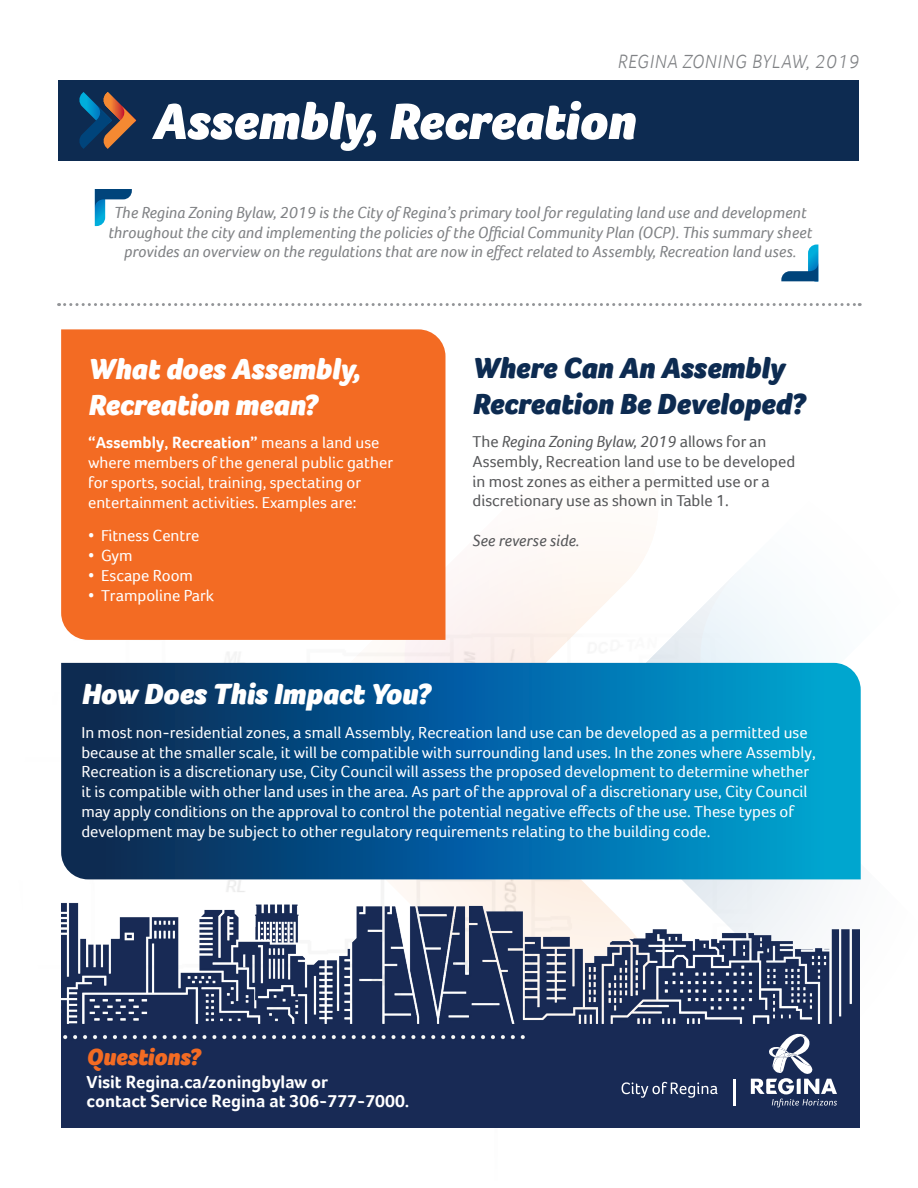
<style>
.page{position:relative;width:918px;height:1188px;background:#fff}
.page>*{position:absolute;margin:0;border:0;box-sizing:border-box;transform-origin:0 0}
.t1{font:italic 900 52.5px "Foco";color:#fff}
.t2{font:italic 900 30px/36px "Foco";color:#fff}
.t3{font:italic 900 30px/36px "Foco";color:#0d2b51}
.t4{font:italic 900 24px "Foco";color:#f36b23}
.t5{font:italic 300 19.5px "Foco";letter-spacing:.04em;color:#808285}
.t6{font:700 18px/19.5px "Foco";color:#fff}
.t7{font:16.5px/19.8px "Foco";color:#fff}
.t8{font:italic 16.5px/19.8px "Foco";color:#808285;text-align:center}
.t9{font:16.5px/19.8px "Foco";color:#57585a}
.t10{font:italic 16.5px "Foco";color:#57585a}
.s1{font-weight:700}
.s2{font-style:italic}
</style>
<div class="page">
<svg style="left:670px;top:576px;width:191px;height:526px;fill:#f4f9fc"></svg>
<svg style="left:445px;top:405px;width:200px;height:159px"></svg>
<svg style="left:260px;top:564px;width:410px;height:330px;fill:#fdf6f3"></svg>
<img style="left:61px;top:894px;width:798px;height:233px">
<svg style="left:751px;top:1034px;width:86px;height:73px"></svg>
<svg style="left:622px;top:1082px;width:96px;height:16px;background:#4a587a"></svg>
<hr style="left:733px;top:1079px;width:3px;height:26px;background:#fff">
<div style="left:61px;top:329px;width:384px;height:311px;background:#f36b23"></div>
<svg style="left:95px;top:189px;width:37px;height:38px"></svg>
<svg style="left:781px;top:244px;width:37px;height:38px"></svg>
<div style="left:59px;top:80px;width:800px;height:81px;background:#0d2b51"></div>
<svg style="left:59px;top:303px;width:801px;height:3px"></svg>
<svg style="left:79px;top:92px;width:57px;height:57px"></svg>
<svg style="left:61px;top:663px;width:800px;height:216px;background:#036298"></svg>
<p class="t5" style="left:618px;top:50px;width:243px">REGINA ZONING BYLAW, 2019</p>
<h1 class="t1" style="left:152px;top:91px;width:485px">Assembly, Recreation</h1>
<p class="t8" style="left:108px;top:202px;width:705px">The Regina Zoning Bylaw, 2019 is the City of Regina’s primary tool for regulating land use and development throughout the city and implementing the policies of the Official Community Plan (OCP). This summary sheet provides an overview on the regulations that are now in effect related to Assembly, Recreation land uses.</p>
<h2 class="t2" style="left:88px;top:351px;width:274px">What does Assembly,<br>Recreation mean?</h2>
<p class="t7" style="left:88px;top:433px;width:306px"><span class="s1">“Assembly, Recreation”</span> means a land use where members of the general public gather for sports, social, training, spectating or entertainment activities. Examples are:</p>
<p class="t7" style="left:88px;top:526px;width:113px">• Fitness Centre</p>
<p class="t7" style="left:88px;top:545px;width:46px">• Gym</p>
<p class="t7" style="left:88px;top:565px;width:106px">• Escape Room</p>
<p class="t7" style="left:88px;top:585px;width:127px">• Trampoline Park</p>
<h2 class="t3" style="left:472px;top:350px;width:334px">Where Can An Assembly<br>Recreation Be Developed?</h2>
<p class="t9" style="left:472px;top:431px;width:324px">The <span class="s2">Regina Zoning Bylaw, 2019</span> allows for an Assembly, Recreation land use to be developed in most zones as either a permitted use or a discretionary use as shown in Table 1.</p>
<p class="t10" style="left:472px;top:531px;width:109px">See reverse side.</p>
<h2 class="t2" style="left:81px;top:676px;width:351px">How Does This Impact You?</h2>
<p class="t7" style="left:81px;top:722px;width:736px">In most non-residential zones, a small Assembly, Recreation land use can be developed as a permitted use because at the smaller scale, it will be compatible with surrounding land uses. In the zones where Assembly, Recreation is a discretionary use, City Council will assess the proposed development to determine whether it is compatible with other land uses in the area. As part of the approval of a discretionary use, City Council may apply conditions on the approval to control the potential negative effects of the use. These types of development may be subject to other regulatory requirements relating to the building code.</p>
<h3 class="t4" style="left:87px;top:1043px;width:115px">Questions?</h3>
<p class="t6" style="left:87px;top:1072px;width:324px">Visit Regina.ca/zoningbylaw or<br>contact Service Regina at 306-777-7000.</p>
</div>
